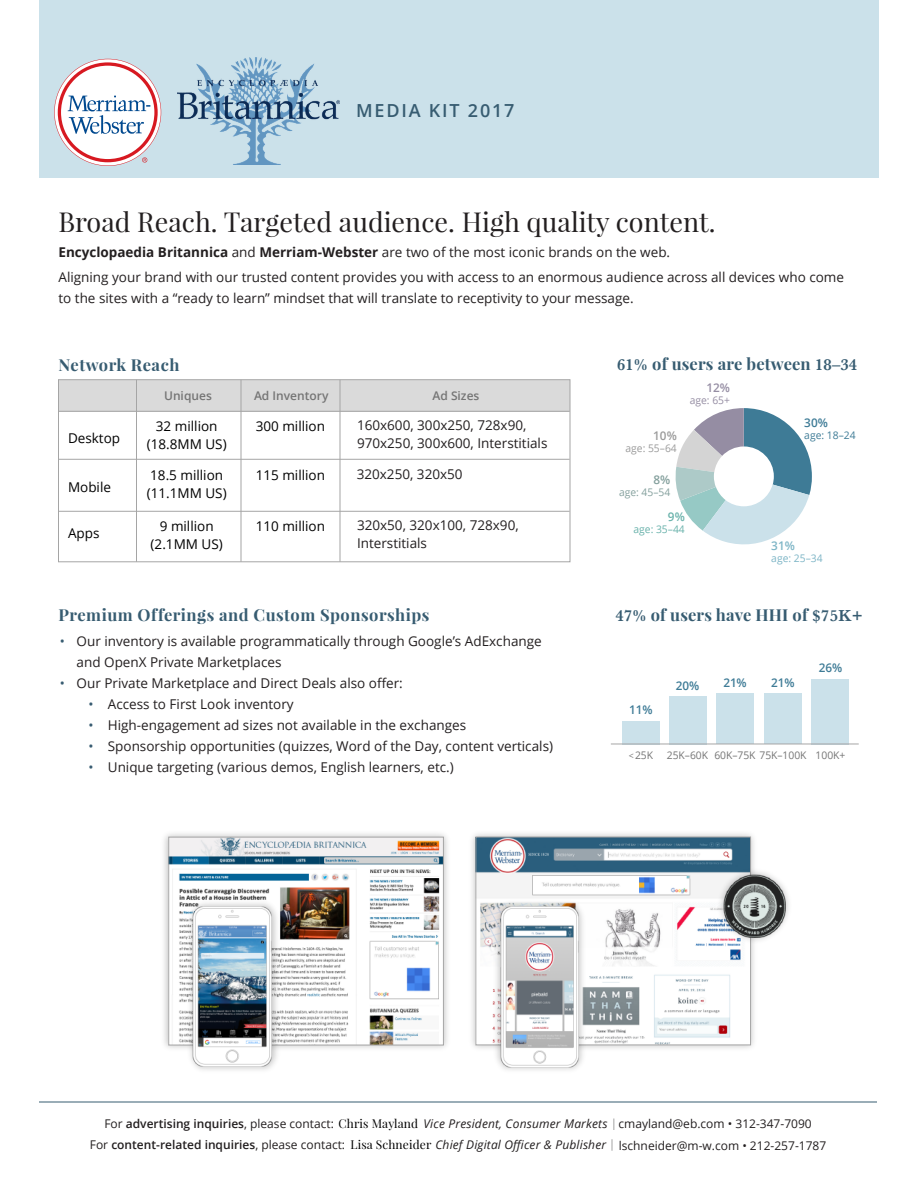
<style>
.page{position:relative;width:918px;height:1188px;background:#fff}
.page>*{position:absolute;margin:0;border:0;box-sizing:border-box;transform-origin:0 0}
.t1{font:27px "Playfair Display";color:#231f20}
.t2{font:600 18px "Open Sans";letter-spacing:.1em;color:#375c71}
.t3{font:700 16.5px "Playfair Display";letter-spacing:.03em;color:#375c71}
.t4{font:700 16.5px "Playfair Display";letter-spacing:.01em;color:#375c71}
.t5{font:13.5px/18px "Open Sans";color:#231f20}
.t6{font:13.5px/18px "Open Sans";color:#000;text-align:center}
.t7{font:12px/21.8px "Open Sans";color:#231f20;text-align:center}
.t8{font:600 12px "Open Sans";color:#757575}
.t9{font:600 12px "Open Sans";letter-spacing:-.005em;color:#3e7b96}
.t10{font:600 12px "Open Sans";color:#7db5c6}
.t11{font:600 12px "Open Sans";color:#9b9b9b}
.t12{font:600 12px "Open Sans";color:#958da3}
.t13{font:600 12px "Open Sans";color:#69b2ab}
.t14{font:600 12px "Open Sans";color:#84a09d}
.t15{font:10.5px "Open Sans";letter-spacing:-.005em;color:#757575}
.t16{font:10.5px "Open Sans";color:#3e7b96}
.t17{font:10.5px "Open Sans";color:#7db5c6}
.t18{font:10.5px "Open Sans";color:#69b2ab}
.t19{font:10.5px "Open Sans";color:#84a09d}
.t20{font:10.5px "Open Sans";color:#9b9b9b}
.t21{font:10.5px "Open Sans";color:#958da3}
.s1{font-weight:700}
.s2{font-family:"Baskerville";font-weight:600}
.s3{color:#375c71}
.s4{font-size:9px}
.s5{font-weight:600}
.s6{font-family:"Playfair Display";color:#000}
.s7{font-style:italic}
</style>
<div class="page">
<img style="left:472px;top:833px;width:282px;height:216px">
<img style="left:478px;top:839px;width:271px;height:204px">
<div style="left:476px;top:837px;width:275px;height:208px;border:1px solid #a5a5a5"></div>
<img style="left:164px;top:833px;width:284px;height:216px">
<img style="left:171px;top:839px;width:271px;height:204px">
<div style="left:169px;top:837px;width:275px;height:208px;border:1px solid #a5a5a5"></div>
<div style="left:39px;top:0;width:840px;height:178px;background:#cbe1ea"></div>
<div style="left:58px;top:380px;width:512px;height:31px;background:#dadada"></div>
<hr style="left:136px;top:380px;width:1px;height:182px;background:#a5a5a5">
<hr style="left:59px;top:459px;width:511px;height:1px;background:#a5a5a5">
<hr style="left:59px;top:411px;width:511px;height:1px;background:#a5a5a5">
<hr style="left:59px;top:511px;width:511px;height:1px;background:#a5a5a5">
<hr style="left:241px;top:380px;width:1px;height:182px;background:#a5a5a5">
<hr style="left:340px;top:380px;width:1px;height:182px;background:#a5a5a5">
<div style="left:58px;top:379px;width:512px;height:183px;border:1px solid #a5a5a5"></div>
<hr style="left:39px;top:1102px;width:838px;height:1px;background:#375c71">
<svg style="left:675px;top:408px;width:137px;height:137px"></svg>
<div style="left:812px;top:679px;width:37px;height:65px;background:#cbe1ea"></div>
<div style="left:764px;top:694px;width:38px;height:50px;background:#cbe1ea"></div>
<div style="left:716px;top:694px;width:38px;height:50px;background:#cbe1ea"></div>
<div style="left:669px;top:696px;width:37px;height:48px;background:#cbe1ea"></div>
<div style="left:622px;top:721px;width:38px;height:23px;background:#cbe1ea"></div>
<hr style="left:611px;top:744px;width:248px;height:1px;background:#a5a5a5">
<svg style="left:612px;top:1139px;width:1px;height:12px"></svg>
<svg style="left:54px;top:59px;width:107px;height:107px"></svg>
<img style="left:177px;top:58px;width:162px;height:107px">
<img style="left:490px;top:896px;width:99px;height:174px">
<img style="left:500px;top:906px;width:79px;height:161px">
<img style="left:183px;top:896px;width:100px;height:174px">
<img style="left:193px;top:906px;width:79px;height:161px">
<img style="left:713px;top:865px;width:76px;height:83px">
<img style="left:723px;top:875px;width:63px;height:62px">
<h2 class="t2" style="left:356px;top:99px;width:160px">MEDIA KIT 2017</h2>
<h1 class="t1" style="left:58px;top:205px;width:659px">Broad Reach. Targeted audience. High quality content.</h1>
<p class="t5" style="left:58px;top:239px;width:787px;line-height:25.5px"><span class="s1">Encyclopaedia Britannica</span> and <span class="s1">Merriam-Webster</span> are two of the most iconic brands on the web.<br>Aligning your brand with our trusted content provides you with access to an enormous audience across all devices who come</p>
<p class="t5" style="left:58px;top:289px;width:577px">to the sites with a “ready to learn” mindset that will translate to receptivity to your message.</p>
<p class="t3" style="left:58px;top:354px;width:122px">Network Reach</p>
<p class="t4" style="left:617px;top:353px;width:242px"><span class="s2">61%</span> of users are between <span class="s2">18–34</span></p>
<p class="t6" style="left:68px;top:429px;width:54px">Desktop</p>
<p class="t6" style="left:68px;top:478px;width:45px">Mobile</p>
<p class="t6" style="left:68px;top:524px;width:33px">Apps</p>
<p class="t8" style="left:164px;top:387px;width:49px">Uniques</p>
<p class="t8" style="left:254px;top:387px;width:76px">Ad Inventory</p>
<p class="t8" style="left:433px;top:387px;width:48px">Ad Sizes</p>
<p class="t5" style="left:357px;top:416px;width:192px">160x600, 300x250, 728x90,<br>970x250, 300x600, Interstitials</p>
<p class="t5" style="left:357px;top:465px;width:107px">320x250, 320x50</p>
<p class="t5" style="left:357px;top:516px;width:163px">320x50, 320x100, 728x90,<br>Interstitials</p>
<p class="t6" style="left:256px;top:416px;width:71px">300 million</p>
<p class="t6" style="left:256px;top:465px;width:71px">115 million</p>
<p class="t6" style="left:147px;top:417px;width:81px">32 million (18.8MM US)</p>
<p class="t6" style="left:147px;top:465px;width:81px;text-align:left">18.5 million (11.1MM US)</p>
<p class="t6" style="left:151px;top:516px;width:74px">9 million (2.1MM US)</p>
<p class="t6" style="left:256px;top:516px;width:71px">110 million</p>
<p class="t11" style="left:653px;top:427px;width:25px">10%</p>
<p class="t20" style="left:626px;top:441px;width:53px">age: 55–64</p>
<p class="t14" style="left:653px;top:472px;width:18px">8%</p>
<p class="t19" style="left:619px;top:485px;width:53px">age: 45–54</p>
<p class="t12" style="left:706px;top:380px;width:25px">12%</p>
<p class="t21" style="left:690px;top:393px;width:42px">age: 65+</p>
<p class="t13" style="left:668px;top:509px;width:18px">9%</p>
<p class="t18" style="left:634px;top:522px;width:53px">age: 35–44</p>
<p class="t9" style="left:804px;top:414px;width:25px">30%</p>
<p class="t16" style="left:804px;top:428px;width:53px">age: 18–24</p>
<p class="t10" style="left:771px;top:537px;width:25px">31%</p>
<p class="t17" style="left:771px;top:551px;width:53px">age: 25–34</p>
<p class="t3" style="left:58px;top:604px;width:373px">Premium Offerings and Custom Sponsorships</p>
<p class="t4" style="left:616px;top:604px;width:249px"><span class="s2">47%</span> of users have HHI of <span class="s2">$75K+</span></p>
<p class="t5" style="left:77px;top:630px;width:467px;line-height:21px;text-indent:-17px"><span class="s3">•</span> Our inventory is available programmatically through Google’s AdExchange and OpenX Private Marketplaces</p>
<p class="t5" style="left:60px;top:674px;width:345px"><span class="s3">•</span> Our Private Marketplace and Direct Deals also offer:</p>
<p class="t5" style="left:88px;top:695px;width:207px"><span class="s3">•</span> Access to First Look inventory</p>
<p class="t5" style="left:88px;top:716px;width:379px"><span class="s3">•</span> High-engagement ad sizes not available in the exchanges</p>
<p class="t5" style="left:88px;top:737px;width:466px"><span class="s3">•</span> Sponsorship opportunities (quizzes, Word of the Day, content verticals)</p>
<p class="t5" style="left:88px;top:758px;width:367px"><span class="s3">•</span> Unique targeting (various demos, English learners, etc.)</p>
<p class="t9" style="left:676px;top:677px;width:25px">20%</p>
<p class="t9" style="left:723px;top:674px;width:25px">21%</p>
<p class="t9" style="left:771px;top:674px;width:25px">21%</p>
<p class="t9" style="left:819px;top:659px;width:25px">26%</p>
<p class="t9" style="left:629px;top:701px;width:25px">11%</p>
<p class="t15" style="left:629px;top:748px;width:26px"><span class="s4">&lt;</span> 25K</p>
<p class="t15" style="left:667px;top:748px;width:180px">25K–60K 60K–75K 75K–100K 100K+</p>
<p class="t7" style="left:90px;top:1112px;width:738px">For <span class="s5">advertising inquiries</span>, please contact: <span class="s6">Chris Mayland</span> <span class="s7">Vice President, Consumer Markets</span> cmayland@eb.com • 312-347-7090<br>For <span class="s5">content-related inquiries</span>, please contact: <span class="s6">Lisa Schneider</span> <span class="s7">Chief Digital Officer &amp; Publisher</span> lschneider@m-w.com • 212-257-1787</p>
</div>
